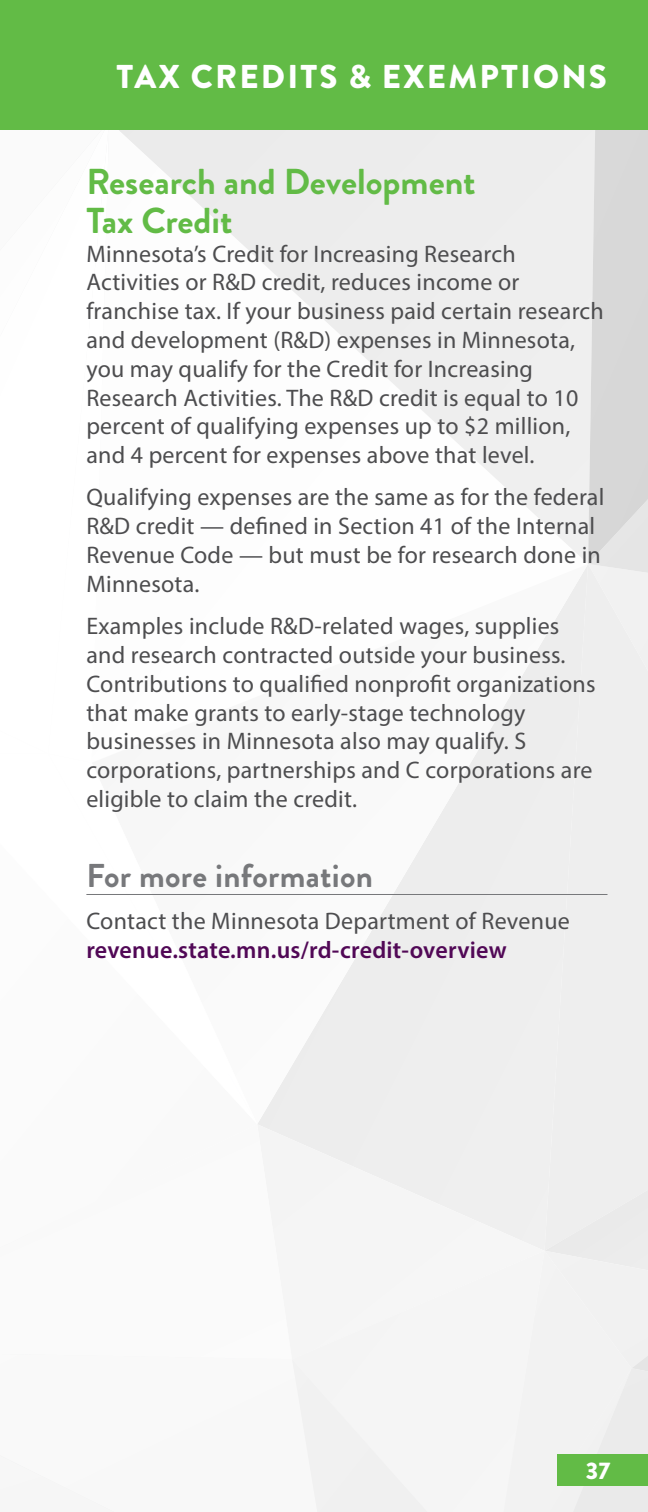
<style>
.page{position:relative;width:648px;height:1512px;background:#fff}
.page>*{position:absolute;margin:0;border:0;box-sizing:border-box;transform-origin:0 0}
.t1{font:700 36px/39px "Brandon Grotesque";color:#62bb46}
.t2{font:900 33px "Brandon Grotesque";letter-spacing:.065em;color:#fff}
.t3{font:700 33px "Brandon Grotesque";letter-spacing:.01em;color:#77787b}
.t4{font:24px/28.8px "Myriad Pro";letter-spacing:.01em;color:#4d4d4f}
.t5{font:600 24px "Myriad Pro";letter-spacing:.01em;color:#510856}
.t6{font:900 24px "Brandon Grotesque";color:#fff}
</style>
<div class="page">
<div style="left:588px;top:719px;width:60px;height:455px;background:#eee"></div>
<div style="left:292px;top:1124px;width:253px;height:106px;background:#efefef"></div>
<div style="left:258px;top:1124px;width:34px;height:105px;background:#f4f4f4"></div>
<svg style="left:258px;top:565px;width:330px;height:559px"></svg>
<div style="left:295px;top:1313px;width:106px;height:46px;background:#f5f5f5"></div>
<div style="left:292px;top:1359px;width:136px;height:153px;background:#f5f5f5"></div>
<svg style="left:119px;top:130px;width:469px;height:433px"></svg>
<svg style="left:588px;top:130px;width:60px;height:589px;background:#dfdfdf"></svg>
<div style="left:499px;top:1174px;width:149px;height:338px;background:#f2f2f2"></div>
<div style="left:558px;top:1455px;width:90px;height:31px;background:#62bb46"></div>
<div style="left:0;top:0;width:648px;height:130px;background:#62bb46"></div>
<hr style="left:86px;top:894px;width:521px;height:1px;background:#77787b">
<h2 class="t2" style="left:117px;top:53px;width:492px">TAX CREDITS &amp; EXEMPTIONS</h2>
<h2 class="t1" style="left:86px;top:162px;width:391px">Research and Development<br>Tax Credit</h2>
<p class="t4" style="left:86px;top:239px;width:519px">Minnesota’s Credit for Increasing Research Activities or R&amp;D credit, reduces income or franchise tax. If your business paid certain research and development (R&amp;D) expenses in Minnesota, you may qualify for the Credit for Increasing Research Activities. The R&amp;D credit is equal to 10 percent of qualifying expenses up to $2 million, and 4 percent for expenses above that level.</p>
<p class="t4" style="left:86px;top:483px;width:520px">Qualifying expenses are the same as for the federal R&amp;D credit — defined in Section 41 of the Internal Revenue Code — but must be for research done in Minnesota.</p>
<p class="t4" style="left:86px;top:611px;width:511px">Examples include R&amp;D-related wages, supplies and research contracted outside your business.<br>Contributions to qualified nonprofit organizations that make grants to early-stage technology businesses in Minnesota also may qualify. S corporations, partnerships and C corporations are eligible to claim the credit.</p>
<h3 class="t3" style="left:86px;top:853px;width:288px">For more information</h3>
<p class="t4" style="left:86px;top:907px;width:485px">Contact the Minnesota Department of Revenue</p>
<p class="t5" style="left:86px;top:935px;width:422px">revenue.state.mn.us/rd-credit-overview</p>
<p class="t6" style="left:586px;top:1453px;width:26px">37</p>
</div>
